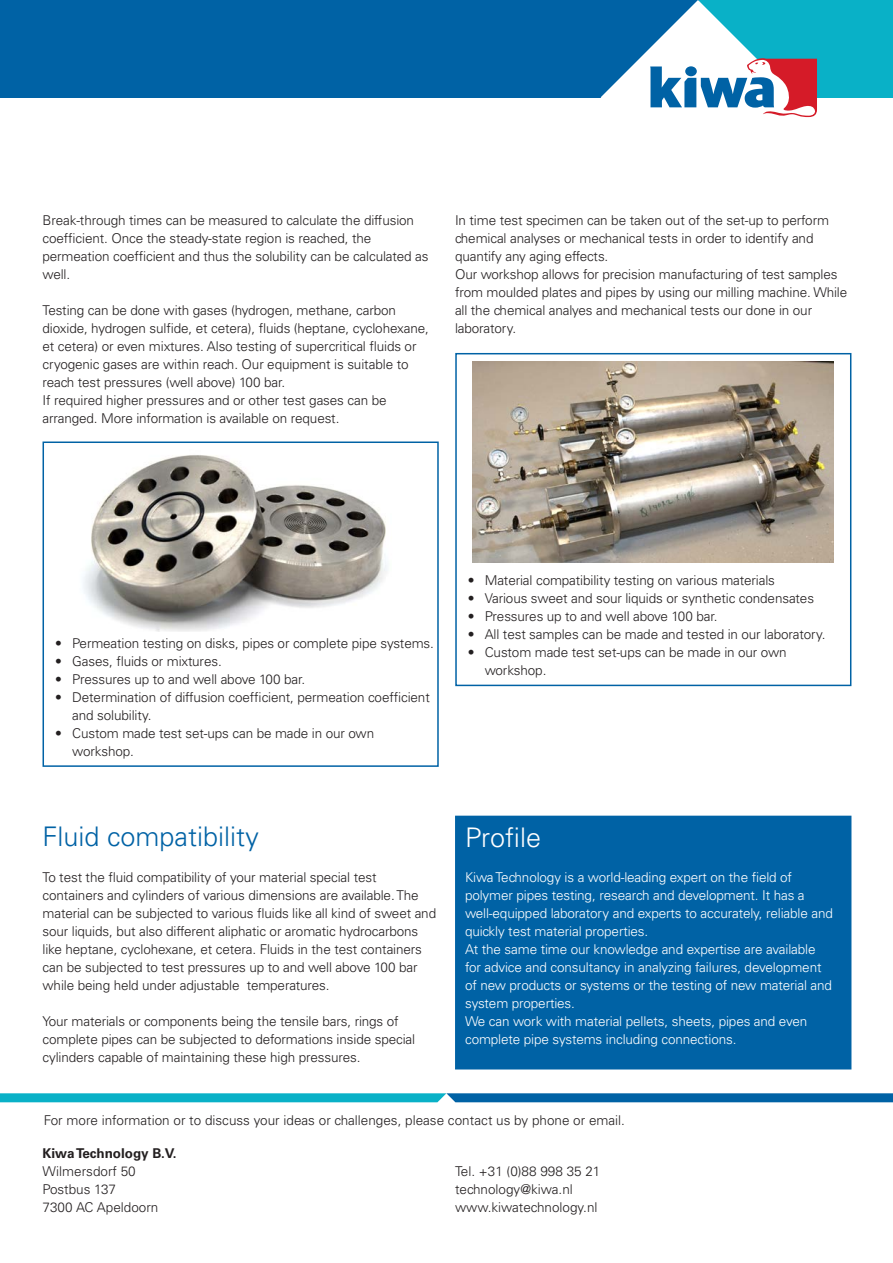
<style>
.page{position:relative;width:893px;height:1263px;background:#fff}
.page>*{position:absolute;margin:0;border:0;box-sizing:border-box;transform-origin:0 0}
.subtitle{font:300 27px "Univers";color:#0062a5}
.subtitle-2{font:300 27px "Univers";color:#fff}
.Main_text{font:300 13.5px/18px "Univers";letter-spacing:-.01em;color:#231f20}
.Main_text-2{font:300 13.5px/18px "Univers";letter-spacing:-.01em;color:#fff}
.subtitle-3{font:300 13.5px/18px "Univers";letter-spacing:-.01em;color:#fff}
.Platte_tekst{font:300 13.5px "Univers";color:#231f20}
.main_text{font:300 13.5px "Univers";color:#231f20}
.Intro{font:700 13.5px "Univers";color:#231f20}
</style>
<div class="page">
<div style="left:698px;top:0;width:195px;height:97px;background:#09b1c7"></div>
<div style="left:0;top:0;width:698px;height:97px;background:#0062a5"></div>
<svg style="left:601px;top:0;width:216px;height:118px"></svg>
<div style="left:685px;top:66px;width:12px;height:10px;background:#0062a5;border-radius:50%"></div>
<svg style="left:0;top:1093px;width:893px;height:9px;background:#0f8eb9"></svg>
<img style="left:83px;top:455px;width:304px;height:176px">
<img style="left:472px;top:362px;width:362px;height:201px">
<div style="left:43px;top:441px;width:396px;height:326px;border:2px solid #0062a5"></div>
<div style="left:455px;top:353px;width:396px;height:333px;border:2px solid #0062a5"></div>
<div style="left:456px;top:816px;width:395px;height:253px;background:#0062a5"></div>
<p class="Main_text" style="left:43px;top:211px;width:388px">Break-through times can be measured to calculate the diffusion coefficient. Once the steady-state region is reached, the permeation coefficient and thus the solubility can be calculated as well.</p>
<p class="Main_text" style="left:43px;top:301px;width:388px">Testing can be done with gases (hydrogen, methane, carbon dioxide, hydrogen sulfide, et cetera), fluids (heptane, cyclohexane, et cetera) or even mixtures. Also testing of supercritical fluids or cryogenic gases are within reach. Our equipment is suitable to reach test pressures (well above) 100 bar.</p>
<p class="Main_text" style="left:43px;top:391px;width:346px">If required higher pressures and or other test gases can be arranged. More information is available on request.</p>
<p class="Main_text" style="left:455px;top:211px;width:375px">In time test specimen can be taken out of the set-up to perform chemical analyses or mechanical tests in order to identify and quantify any aging effects.</p>
<p class="Main_text" style="left:455px;top:265px;width:394px">Our workshop allows for precision manufacturing of test samples from moulded plates and pipes by using our milling machine. While all the chemical analyes and mechanical tests our done in our laboratory.</p>
<p class="Main_text" style="left:55px;top:634px;width:380px">• Permeation testing on disks, pipes or complete pipe systems.</p>
<p class="Main_text" style="left:55px;top:652px;width:168px">• Gases, fluids or mixtures.</p>
<p class="Main_text" style="left:55px;top:670px;width:251px">• Pressures up to and well above 100 bar.</p>
<p class="Main_text" style="left:72px;top:688px;width:359px;text-indent:-17px">• Determination of diffusion coefficient, permeation coefficient and solubility.</p>
<p class="Main_text" style="left:72px;top:724px;width:303px;text-indent:-17px">• Custom made test set-ups can be made in our own workshop.</p>
<p class="subtitle" style="left:43px;top:820px;width:218px">Fluid compatibility</p>
<p class="Main_text" style="left:43px;top:868px;width:395px">To test the fluid compatibility of your material special test containers and cylinders of various dimensions are available. The material can be subjected to various fluids like all kind of sweet and sour liquids, but also different aliphatic or aromatic hydrocarbons like heptane, cyclohexane, et cetera. Fluids in the test containers can be subjected to test pressures up to and well above 100 bar while being held under adjustable temperatures.</p>
<p class="Main_text" style="left:43px;top:1012px;width:374px">Your materials or components being the tensile bars, rings of complete pipes can be subjected to deformations inside special cylinders capable of maintaining these high pressures.</p>
<p class="Main_text" style="left:468px;top:571px;width:309px">• Material compatibility testing on various materials</p>
<p class="Main_text" style="left:468px;top:589px;width:348px">• Various sweet and sour liquids or synthetic condensates</p>
<p class="Main_text" style="left:468px;top:607px;width:251px">• Pressures up to and well above 100 bar.</p>
<p class="Main_text" style="left:468px;top:625px;width:359px">• All test samples can be made and tested in our laboratory.</p>
<p class="Main_text" style="left:485px;top:643px;width:303px;text-indent:-17px">• Custom made test set-ups can be made in our own workshop.</p>
<p class="subtitle-2" style="left:465px;top:821px;width:77px">Profile</p>
<p class="subtitle-3" style="left:465px;top:868px;width:369px">Kiwa Technology is a world-leading expert on the field of polymer pipes testing, research and development. It has a well-equipped laboratory and experts to accurately, reliable and quickly test material properties.</p>
<p class="Main_text-2" style="left:465px;top:940px;width:368px">At the same time our knowledge and expertise are available for advice and consultancy in analyzing failures, development of new products or systems or the testing of new material and system properties.</p>
<p class="Main_text-2" style="left:465px;top:1012px;width:344px">We can work with material pellets, sheets, pipes and even complete pipe systems including connections.</p>
<p class="main_text" style="left:44px;top:1112px;width:583px">For more information or to discuss your ideas or challenges, please contact us by phone or email.</p>
<p class="Intro" style="left:43px;top:1145px;width:136px">Kiwa Technology B.V.</p>
<p class="Platte_tekst" style="left:43px;top:1163px;width:95px">Wilmersdorf 50</p>
<p class="Platte_tekst" style="left:43px;top:1181px;width:75px">Postbus 137</p>
<p class="Platte_tekst" style="left:43px;top:1199px;width:117px">7300 AC Apeldoorn</p>
<p class="Platte_tekst" style="left:455px;top:1163px;width:147px">Tel. +31 (0)88 998 35 21</p>
<p class="Platte_tekst" style="left:455px;top:1181px;width:119px">technology@kiwa.nl</p>
<p class="Platte_tekst" style="left:455px;top:1199px;width:144px">www.kiwatechnology.nl</p>
</div>
